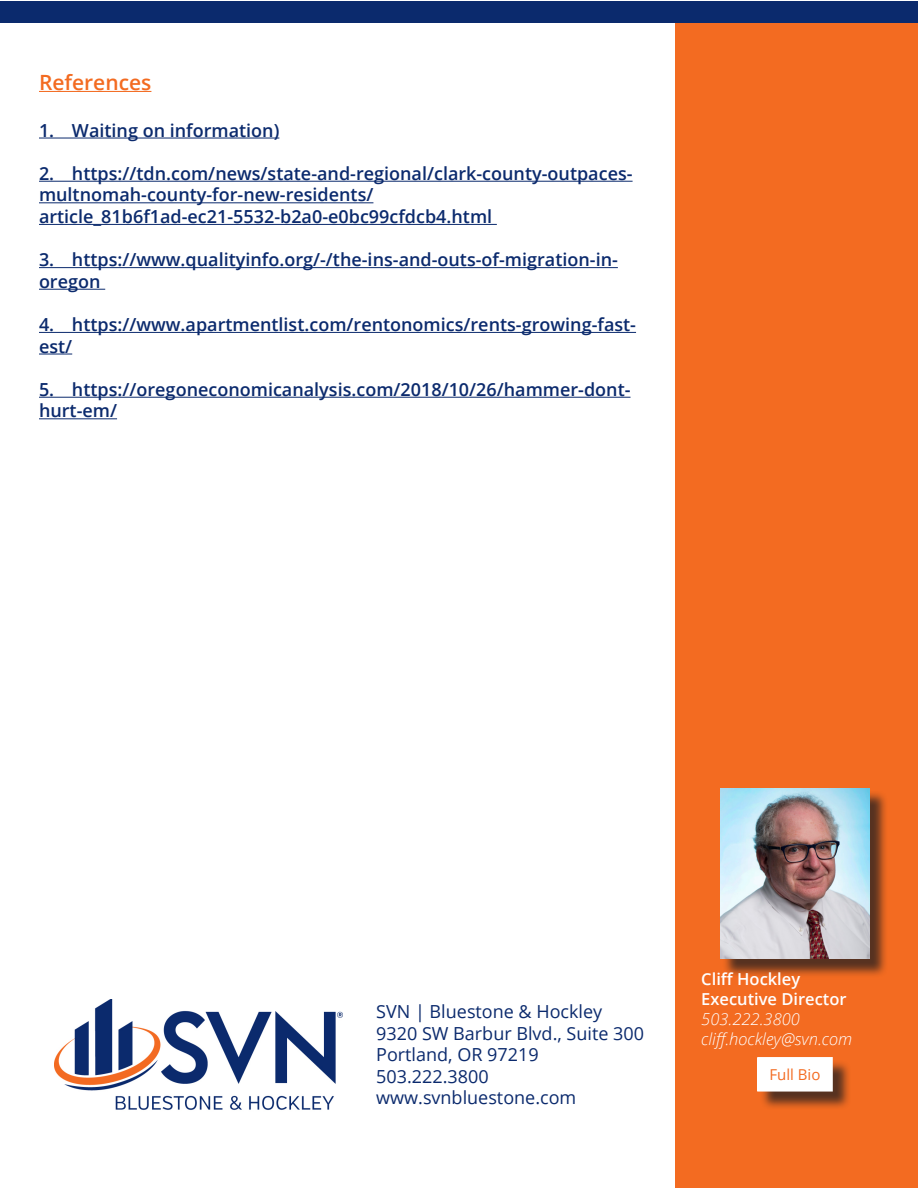
<style>
.page{position:relative;width:918px;height:1188px;background:#fff}
.page>*{position:absolute;margin:0;border:0;box-sizing:border-box;transform-origin:0 0}
.t1{font:600 21px "Open Sans";color:#f36b21}
.t2{font:600 18px/21.6px "Open Sans";color:#0b2a6d}
.t3{font:18px "Open Sans";color:#0b2a6d}
.t4{font:italic 300 16.5px "Open Sans";color:#fff}
.t5{font:600 16.5px "Open Sans";color:#fff}
.t6{font:15px "Open Sans";color:#f36b21}
</style>
<div class="page">
<div style="left:675px;top:10px;width:243px;height:1178px;background:#f36b21"></div>
<div style="left:0;top:1px;width:918px;height:22px;background:#0b2a6d"></div>
<img style="left:55px;top:1000px;width:288px;height:110px">
<div style="left:723px;top:791px;width:165px;height:186px;background:#231f20;opacity:.75"></div>
<img style="left:720px;top:788px;width:150px;height:171px">
<div style="left:760px;top:1059px;width:91px;height:51px;background:#231f20;opacity:.75"></div>
<div style="left:758px;top:1058px;width:74px;height:33px;background:#fff"></div>
<div style="left:757px;top:1057px;width:76px;height:35px;border:2px solid #fff"></div>
<hr style="left:39px;top:91px;width:112px;height:1px;background:#f36b21">
<hr style="left:39px;top:138px;width:240px;height:1px;background:#0b2a6d">
<hr style="left:39px;top:181px;width:594px;height:1px;background:#0b2a6d">
<hr style="left:39px;top:202px;width:334px;height:1px;background:#0b2a6d">
<hr style="left:39px;top:224px;width:458px;height:1px;background:#0b2a6d">
<hr style="left:39px;top:267px;width:579px;height:1px;background:#0b2a6d">
<hr style="left:39px;top:289px;width:66px;height:1px;background:#0b2a6d">
<hr style="left:39px;top:332px;width:597px;height:1px;background:#0b2a6d">
<hr style="left:39px;top:354px;width:33px;height:1px;background:#0b2a6d">
<hr style="left:39px;top:397px;width:592px;height:1px;background:#0b2a6d">
<hr style="left:39px;top:418px;width:78px;height:1px;background:#0b2a6d">
<p class="t1" style="left:39px;top:68px;width:114px">References</p>
<p class="t2" style="left:39px;top:119px;width:242px">1. Waiting on information)</p>
<p class="t2" style="left:39px;top:162px;width:595px">2. https://tdn.com/news/state-and-regional/clark-county-outpaces&shy;multnomah-county-for-new-residents/</p>
<p class="t2" style="left:39px;top:205px;width:455px">article_81b6f1ad-ec21-5532-b2a0-e0bc99cfdcb4.html</p>
<p class="t2" style="left:39px;top:249px;width:580px">3. https://www.qualityinfo.org/-/the-ins-and-outs-of-migration-in&shy;oregon</p>
<p class="t2" style="left:39px;top:313px;width:599px">4. https://www.apartmentlist.com/rentonomics/rents-growing-fast&shy;est/</p>
<p class="t2" style="left:39px;top:378px;width:593px">5. https://oregoneconomicanalysis.com/2018/10/26/hammer-dont&shy;hurt-em/</p>
<p class="t3" style="left:376px;top:999px;width:228px">SVN | Bluestone &amp; Hockley</p>
<p class="t3" style="left:376px;top:1021px;width:269px">9320 SW Barbur Blvd., Suite 300</p>
<p class="t3" style="left:376px;top:1042px;width:164px">Portland, OR 97219</p>
<p class="t3" style="left:376px;top:1064px;width:114px">503.222.3800</p>
<p class="t3" style="left:376px;top:1086px;width:202px">www.svnbluestone.com</p>
<p class="t5" style="left:701px;top:968px;width:100px">Cliff Hockley</p>
<p class="t5" style="left:701px;top:988px;width:147px">Executive Director</p>
<p class="t4" style="left:701px;top:1008px;width:100px">503.222.3800</p>
<p class="t4" style="left:701px;top:1027px;width:152px">cliff.hockley@svn.com</p>
<p class="t6" style="left:769px;top:1064px;width:53px">Full Bio</p>
</div>
